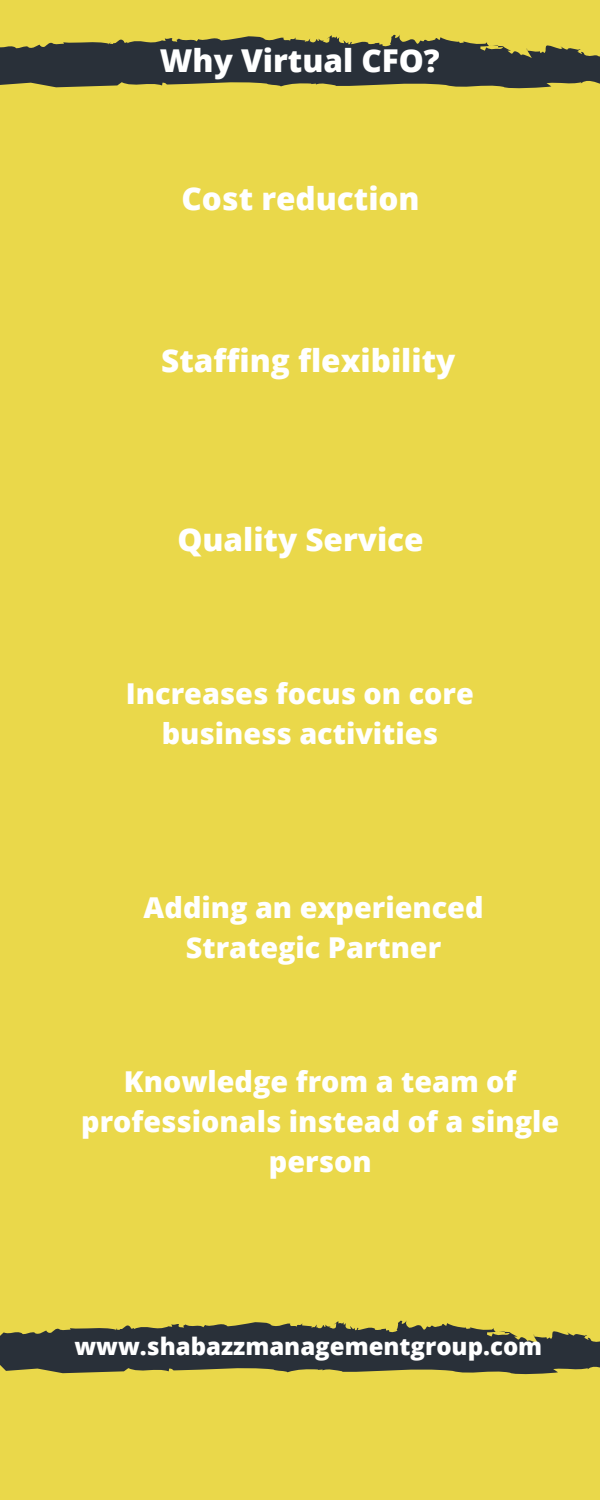
<style>
.page{position:relative;width:600px;height:1500px;background:#ead84a}
.page>*{position:absolute;margin:0;border:0;box-sizing:border-box;transform-origin:0 0}
.t1{font:800 31.5px "Open Sans";color:#fff}
.t2{font:800 28.8px/39.7px "Open Sans";color:#fff;text-align:center}
.t3{font:800 24px "Open Sans";color:#fff}
</style>
<div class="page">
<svg style="left:0;top:34px;width:600px;height:55px"></svg>
<svg style="left:0;top:1320px;width:600px;height:55px"></svg>
<p class="t1" style="left:160px;top:38px;width:281px">Why Virtual CFO?</p>
<p class="t1" style="left:181px;top:176px;width:240px">Cost reduction</p>
<p class="t1" style="left:161px;top:338px;width:296px">Staffing flexibility</p>
<p class="t1" style="left:177px;top:517px;width:248px">Quality Service</p>
<p class="t2" style="left:126px;top:673px;width:349px">Increases focus on core business activities</p>
<p class="t2" style="left:144px;top:887px;width:341px">Adding an experienced<br>Strategic Partner</p>
<p class="t2" style="left:81px;top:1061px;width:480px">Knowledge from a team of professionals instead of a single person</p>
<p class="t3" style="left:74px;top:1329px;width:469px">www.shabazzmanagementgroup.com</p>
</div>
